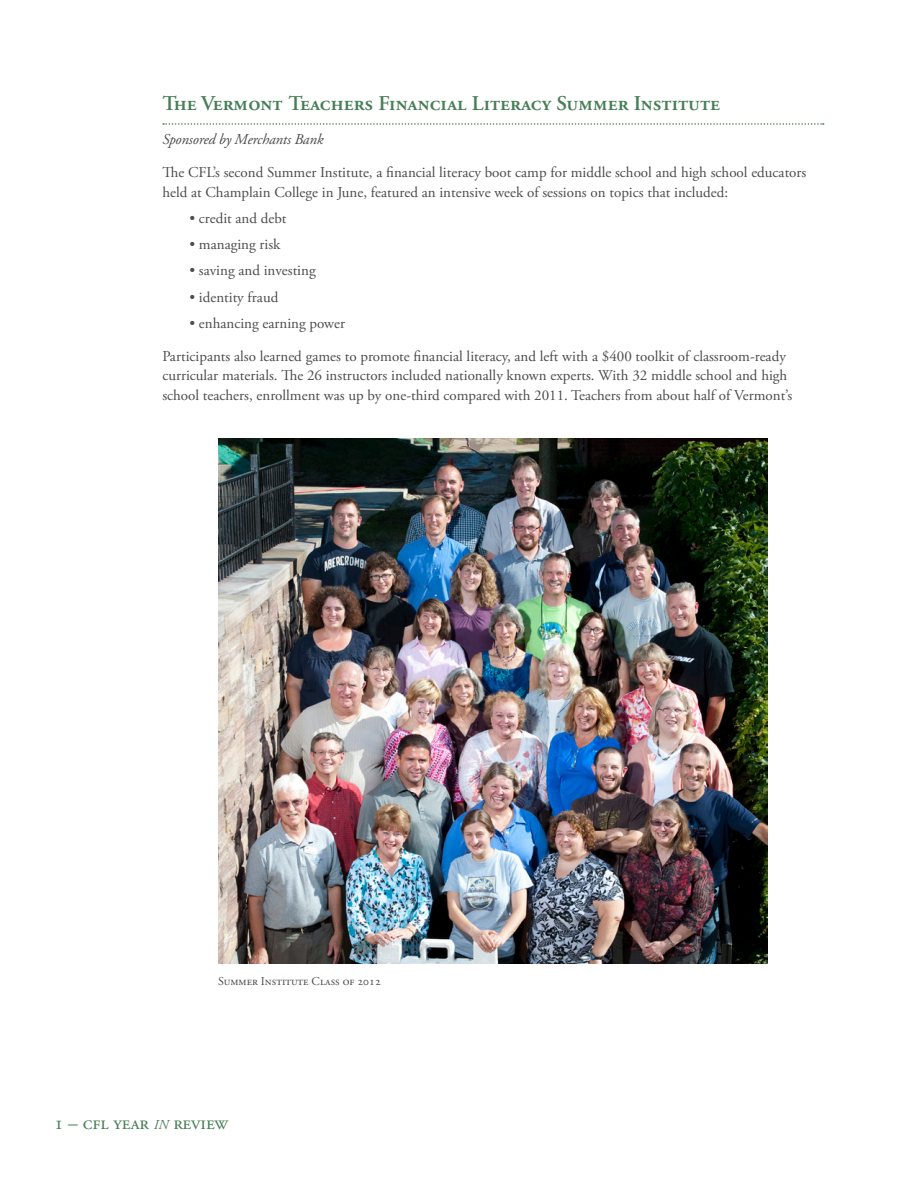
<style>
.page{position:relative;width:918px;height:1188px;background:#fff}
.page>*{position:absolute;margin:0;border:0;box-sizing:border-box;transform-origin:0 0}
.t1{font:600 21px "Adobe Garamond Pro";color:#477e56}
.bullets{font:19.5px "Adobe Garamond Pro";letter-spacing:-.005em;color:#477e56}
.body_copy{font:15px/19.5px "Adobe Garamond Pro";color:#4b4c4d}
.bullets-2{font:15px "Adobe Garamond Pro";color:#4b4c4d}
.italics{font:italic 15px "Adobe Garamond Pro";letter-spacing:-.01em;color:#4b4c4d}
.bullets-3{font:12px "Adobe Garamond Pro";color:#4b4c4d}
.s1{font-style:italic;font-size:13.65px}
</style>
<div class="page">
<svg style="left:163px;top:123px;width:661px;height:2px"></svg>
<img style="left:218px;top:438px;width:549px;height:525px">
<h1 class="t1" style="left:162px;top:91px;width:559px">The Vermont Teachers Financial Literacy Summer Institute</h1>
<p class="italics" style="left:162px;top:130px;width:163px">Sponsored by Merchants Bank</p>
<p class="body_copy" style="left:162px;top:163px;width:646px">The CFL’s second Summer Institute, a financial literacy boot camp for middle school and high school educators held at Champlain College in June, featured an intensive week of sessions on topics that included:</p>
<p class="bullets-2" style="left:189px;top:209px;width:99px">• credit and debt</p>
<p class="bullets-2" style="left:189px;top:235px;width:93px">• managing risk</p>
<p class="bullets-2" style="left:189px;top:262px;width:128px">• saving and investing</p>
<p class="bullets-2" style="left:189px;top:288px;width:90px">• identity fraud</p>
<p class="bullets-2" style="left:189px;top:314px;width:157px">• enhancing earning power</p>
<p class="body_copy" style="left:162px;top:347px;width:631px">Participants also learned games to promote financial literacy, and left with a $400 toolkit of classroom-ready curricular materials. The 26 instructors included nationally known experts. With 32 middle school and high school teachers, enrollment was up by one-third compared with 2011. Teachers from about half of Vermont’s</p>
<p class="bullets-3" style="left:218px;top:974px;width:164px">Summer Institute Class of 2012</p>
<p class="bullets" style="left:54px;top:1111px;width:176px">1 – cfl year <span class="s1">in</span> review</p>
</div>
